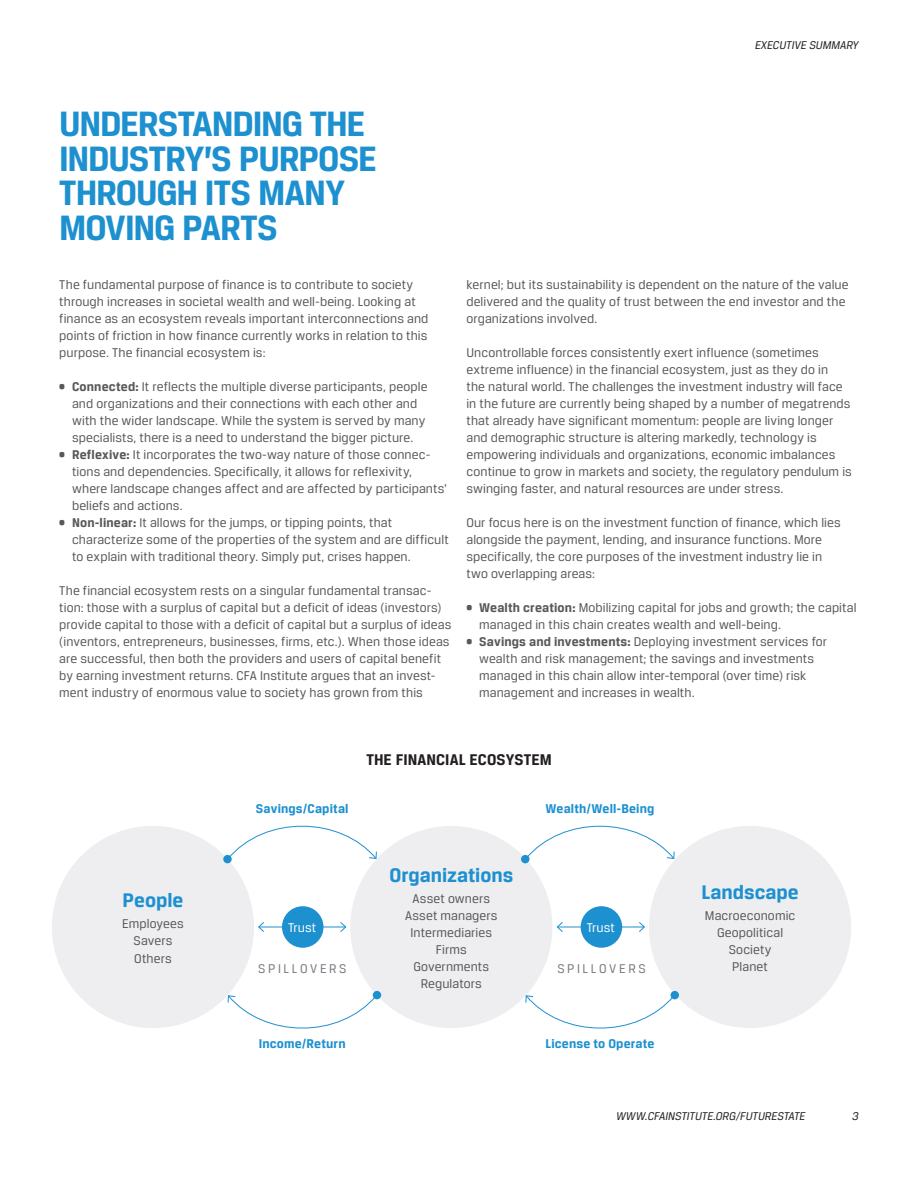
<style>
.page{position:relative;width:918px;height:1188px;background:#fff}
.page>*{position:absolute;margin:0;border:0;box-sizing:border-box;transform-origin:0 0}
.Title_5__25_23{font:700 37.5px/34.5px "CFA Breuer Text";letter-spacing:-.03em;color:#1d90d0}
.Subtitle_2__14_14{font:700 21px "CFA Breuer Text";color:#1d90d0}
.Subtitle_3__11_14{font:700 16.5px "CFA Breuer Text";letter-spacing:.005em;color:#231f20}
.Body_-_Breuer{font:13.5px/17px "CFA Breuer Text";letter-spacing:.005em;color:#57585a}
.Subtitle_2__14_14-2{font:700 13.5px "CFA Breuer Text";letter-spacing:.01em;color:#1d90d0}
.Subtitle_2__14_14-3{font:13.5px "CFA Breuer Text";letter-spacing:.19em;color:#7b7a81}
.Subtitle_2__14_14-4{font:13.5px "CFA Breuer Text";letter-spacing:.005em;color:#fff}
.Captions{font:italic 12px "CFA Breuer Text";color:#231f20}
.s1{font-weight:700}
</style>
<div class="page">
<div style="left:350px;top:826px;width:202px;height:202px;background:#eeeef0;border-radius:50%"></div>
<div style="left:52px;top:826px;width:202px;height:202px;background:#eeeef0;border-radius:50%"></div>
<div style="left:649px;top:826px;width:202px;height:202px;background:#eeeef0;border-radius:50%"></div>
<svg style="left:227px;top:825px;width:150px;height:34px"></svg>
<svg style="left:525px;top:995px;width:150px;height:34px"></svg>
<svg style="left:525px;top:825px;width:150px;height:35px"></svg>
<svg style="left:227px;top:995px;width:150px;height:34px"></svg>
<div style="left:223px;top:855px;width:9px;height:8px;background:#1d90d0;border-radius:50%"></div>
<div style="left:282px;top:906px;width:42px;height:42px;background:#1d90d0;border-radius:50%"></div>
<div style="left:581px;top:906px;width:41px;height:42px;background:#1d90d0;border-radius:50%"></div>
<div style="left:671px;top:991px;width:8px;height:8px;background:#1d90d0;border-radius:50%"></div>
<div style="left:521px;top:855px;width:8px;height:8px;background:#1d90d0;border-radius:50%"></div>
<div style="left:373px;top:991px;width:8px;height:8px;background:#1d90d0;border-radius:50%"></div>
<hr style="left:259px;top:927px;width:87px;height:1px;background:#1d90d0">
<svg style="left:258px;top:922px;width:7px;height:10px"></svg>
<svg style="left:340px;top:922px;width:7px;height:10px"></svg>
<hr style="left:557px;top:927px;width:87px;height:1px;background:#1d90d0">
<svg style="left:557px;top:922px;width:6px;height:10px"></svg>
<svg style="left:638px;top:922px;width:7px;height:10px"></svg>
<p class="Captions" style="left:755px;top:38px;width:105px">EXECUTIVE SUMMARY</p>
<p class="Title_5__25_23" style="left:59px;top:106px;width:319px">UNDERSTANDING THE<br>INDUSTRY’S PURPOSE<br>THROUGH ITS MANY<br>MOVING PARTS</p>
<p class="Body_-_Breuer" style="left:59px;top:276px;width:371px">The fundamental purpose of finance is to contribute to society through increases in societal wealth and well-being. Looking at finance as an ecosystem reveals important interconnections and points of friction in how finance currently works in relation to this purpose. The financial ecosystem is:</p>
<p class="Body_-_Breuer" style="left:72px;top:378px;width:357px;text-indent:-13px"><span class="s1">• Connected:</span> It reflects the multiple diverse participants, people and organizations and their connections with each other and with the wider landscape. While the system is served by many specialists, there is a need to understand the bigger picture.</p>
<p class="Body_-_Breuer" style="left:72px;top:446px;width:376px;text-indent:-13px"><span class="s1">• Reflexive:</span> It incorporates the two-way nature of those connec&shy;tions and dependencies. Specifically, it allows for reflexivity, where landscape changes affect and are affected by participants’ beliefs and actions.</p>
<p class="Body_-_Breuer" style="left:72px;top:514px;width:378px;text-indent:-13px"><span class="s1">• Non-linear:</span> It allows for the jumps, or tipping points, that characterize some of the properties of the system and are difficult to explain with traditional theory. Simply put, crises happen.</p>
<p class="Body_-_Breuer" style="left:59px;top:582px;width:394px">The financial ecosystem rests on a singular fundamental transac&shy;tion: those with a surplus of capital but a deficit of ideas (investors) provide capital to those with a deficit of capital but a surplus of ideas (inventors, entrepreneurs, businesses, firms, etc.). When those ideas are successful, then both the providers and users of capital benefit by earning investment returns. CFA Institute argues that an invest&shy;ment industry of enormous value to society has grown from this</p>
<p class="Body_-_Breuer" style="left:466px;top:276px;width:384px">kernel; but its sustainability is dependent on the nature of the value delivered and the quality of trust between the end investor and the organizations involved.</p>
<p class="Body_-_Breuer" style="left:466px;top:344px;width:387px">Uncontrollable forces consistently exert influence (sometimes extreme influence) in the financial ecosystem, just as they do in<br>the natural world. The challenges the investment industry will face in the future are currently being shaped by a number of megatrends that already have significant momentum: people are living longer and demographic structure is altering markedly, technology is empowering individuals and organizations, economic imbalances continue to grow in markets and society, the regulatory pendulum is swinging faster, and natural resources are under stress.</p>
<p class="Body_-_Breuer" style="left:466px;top:514px;width:376px">Our focus here is on the investment function of finance, which lies alongside the payment, lending, and insurance functions. More specifically, the core purposes of the investment industry lie in two overlapping areas:</p>
<p class="Body_-_Breuer" style="left:479px;top:599px;width:379px;text-indent:-13px"><span class="s1">• Wealth creation:</span> Mobilizing capital for jobs and growth; the capital managed in this chain creates wealth and well-being.</p>
<p class="Body_-_Breuer" style="left:479px;top:633px;width:350px;text-indent:-13px"><span class="s1">• Savings and investments:</span> Deploying investment services for wealth and risk management; the savings and investments managed in this chain allow inter-temporal (over time) risk management and increases in wealth.</p>
<p class="Subtitle_2__14_14" style="left:123px;top:888px;width:62px">People</p>
<p class="Body_-_Breuer" style="left:122px;top:915px;width:63px">Employees</p>
<p class="Body_-_Breuer" style="left:134px;top:932px;width:40px">Savers</p>
<p class="Body_-_Breuer" style="left:134px;top:949px;width:39px">Others</p>
<p class="Subtitle_2__14_14-2" style="left:256px;top:801px;width:94px">Savings/Capital</p>
<p class="Subtitle_3__11_14" style="left:366px;top:751px;width:187px">THE FINANCIAL ECOSYSTEM</p>
<p class="Subtitle_2__14_14-2" style="left:546px;top:801px;width:110px">Wealth/Well-Being</p>
<p class="Subtitle_2__14_14" style="left:389px;top:863px;width:125px">Organizations</p>
<p class="Body_-_Breuer" style="left:413px;top:890px;width:79px">Asset owners</p>
<p class="Body_-_Breuer" style="left:405px;top:907px;width:94px">Asset managers</p>
<p class="Body_-_Breuer" style="left:411px;top:924px;width:83px">Intermediaries</p>
<p class="Body_-_Breuer" style="left:436px;top:941px;width:32px">Firms</p>
<p class="Body_-_Breuer" style="left:413px;top:958px;width:77px">Governments</p>
<p class="Body_-_Breuer" style="left:421px;top:975px;width:63px">Regulators</p>
<p class="Subtitle_2__14_14-4" style="left:288px;top:920px;width:30px">Trust</p>
<p class="Subtitle_2__14_14-4" style="left:587px;top:920px;width:30px">Trust</p>
<p class="Subtitle_2__14_14-3" style="left:258px;top:961px;width:90px">SPILLOVERS</p>
<p class="Subtitle_2__14_14-3" style="left:557px;top:961px;width:90px">SPILLOVERS</p>
<p class="Subtitle_2__14_14-2" style="left:259px;top:1036px;width:88px">Income/Return</p>
<p class="Subtitle_2__14_14-2" style="left:545px;top:1036px;width:111px">License to Operate</p>
<p class="Subtitle_2__14_14" style="left:702px;top:880px;width:99px">Landscape</p>
<p class="Body_-_Breuer" style="left:705px;top:907px;width:92px">Macroeconomic</p>
<p class="Body_-_Breuer" style="left:717px;top:924px;width:68px">Geopolitical</p>
<p class="Body_-_Breuer" style="left:729px;top:941px;width:44px">Society</p>
<p class="Body_-_Breuer" style="left:732px;top:958px;width:37px">Planet</p>
<p class="Captions" style="left:616px;top:1110px;width:191px">WWW.CFAINSTITUTE.ORG/FUTURESTATE</p>
<p class="Captions" style="left:852px;top:1110px;width:8px">3</p>
</div>
